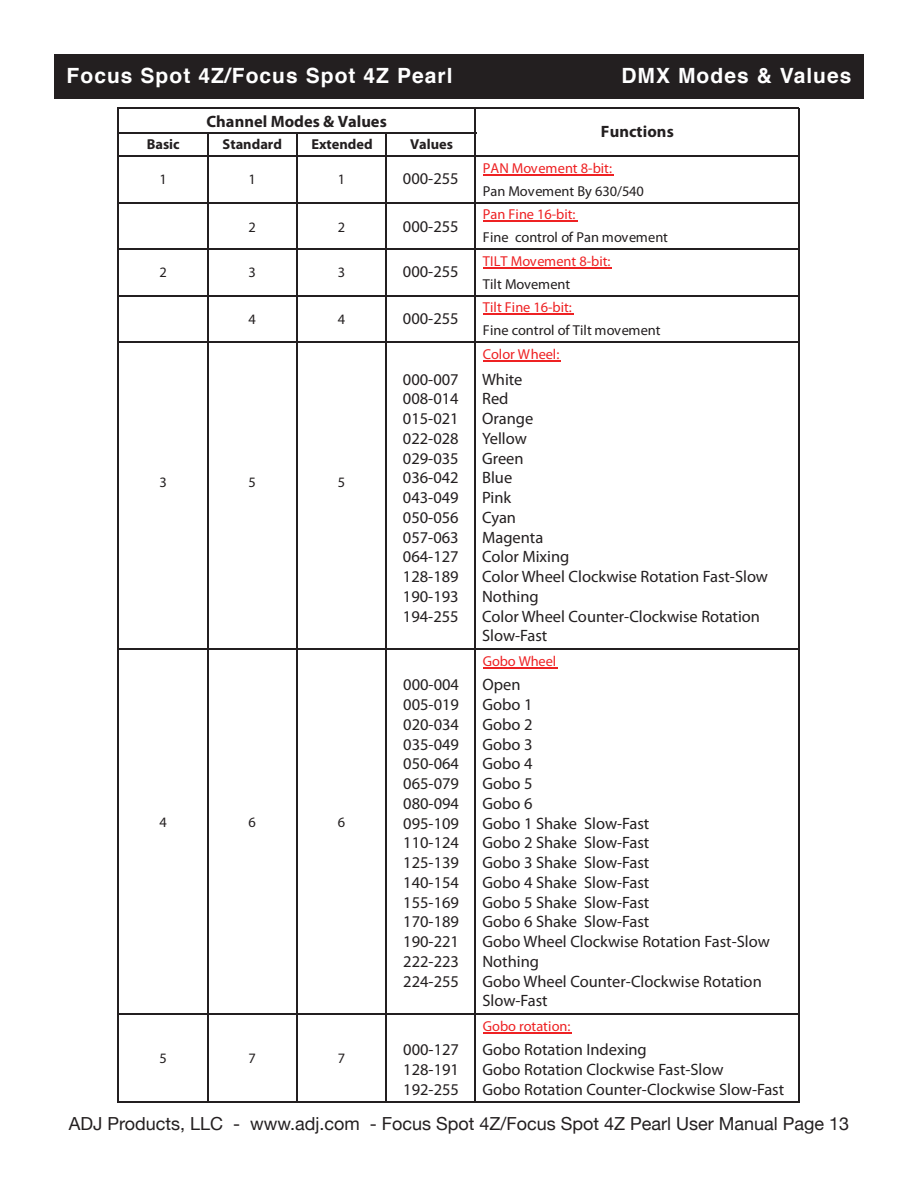
<style>
.page{position:relative;width:918px;height:1188px;background:#fff}
.page>*{position:absolute;margin:0;border:0;box-sizing:border-box;transform-origin:0 0}
.t1{font:700 21px "Helvetica";letter-spacing:.05em;color:#fff}
.t2{font:18px "Helvetica Neue";color:#231f20}
.t3{font:16.5px/19.8px "Myriad Pro";color:#231f20;text-align:justify}
.t4{font:700 16.5px "Myriad Pro";letter-spacing:.005em;color:#231f20}
.t5{font:14.4px/23.2px "Myriad Pro";color:#231f20}
.t6{font:14.4px/23.4px "Myriad Pro";letter-spacing:-.01em;color:#ee2123}
.t7{font:700 14.4px "Myriad Pro";color:#231f20}
.s1{color:#ee2123}
.s2{color:#231f20}
</style>
<div class="page">
<div style="left:54px;top:54px;width:810px;height:44px;background:#231f20"></div>
<hr style="left:119px;top:108px;width:356px;height:1px;background:#231f20">
<hr style="left:476px;top:108px;width:323px;height:1px;background:#231f20">
<hr style="left:117px;top:108px;width:1px;height:992px;background:#231f20">
<hr style="left:118px;top:132px;width:358px;height:2px;background:#231f20">
<hr style="left:207px;top:134px;width:1px;height:968px;background:#231f20">
<hr style="left:296px;top:134px;width:2px;height:968px;background:#231f20">
<hr style="left:385px;top:134px;width:2px;height:968px;background:#231f20">
<hr style="left:475px;top:109px;width:1px;height:993px;background:#231f20">
<hr style="left:483px;top:174px;width:130px;height:1px;background:#ee2123">
<hr style="left:118px;top:155px;width:681px;height:2px;background:#231f20">
<hr style="left:483px;top:220px;width:95px;height:1px;background:#ee2123">
<hr style="left:118px;top:202px;width:681px;height:1px;background:#231f20">
<hr style="left:483px;top:267px;width:128px;height:1px;background:#ee2123">
<hr style="left:118px;top:248px;width:681px;height:2px;background:#231f20">
<hr style="left:483px;top:313px;width:91px;height:1px;background:#ee2123">
<hr style="left:118px;top:295px;width:681px;height:1px;background:#231f20">
<hr style="left:483px;top:360px;width:78px;height:1px;background:#ee2123">
<hr style="left:118px;top:341px;width:681px;height:2px;background:#231f20">
<hr style="left:483px;top:668px;width:75px;height:1px;background:#ee2123">
<hr style="left:119px;top:648px;width:680px;height:1px;background:#231f20">
<hr style="left:483px;top:1032px;width:88px;height:1px;background:#ee2123">
<hr style="left:118px;top:1013px;width:681px;height:1px;background:#231f20">
<hr style="left:117px;top:1101px;width:682px;height:1px;background:#231f20">
<hr style="left:798px;top:108px;width:1px;height:994px;background:#231f20">
<p class="t1" style="left:67px;top:59px;width:388px">Focus Spot 4Z/Focus Spot 4Z Pearl</p>
<p class="t1" style="left:621px;top:59px;width:232px">DMX Modes &amp; Values</p>
<p class="t4" style="left:206px;top:111px;width:182px">Channel Modes &amp; Values</p>
<p class="t7" style="left:147px;top:135px;width:34px">Basic</p>
<p class="t7" style="left:223px;top:135px;width:61px">Standard</p>
<p class="t7" style="left:311px;top:135px;width:63px">Extended</p>
<p class="t5" style="left:159px;top:168px;width:9px">1</p>
<p class="t5" style="left:249px;top:168px;width:9px">1</p>
<p class="t5" style="left:338px;top:168px;width:9px">1</p>
<p class="t5" style="left:249px;top:215px;width:9px">2</p>
<p class="t5" style="left:338px;top:215px;width:9px">2</p>
<p class="t5" style="left:159px;top:261px;width:9px">2</p>
<p class="t5" style="left:249px;top:261px;width:9px">3</p>
<p class="t5" style="left:338px;top:261px;width:9px">3</p>
<p class="t5" style="left:249px;top:307px;width:9px">4</p>
<p class="t5" style="left:338px;top:307px;width:9px">4</p>
<p class="t5" style="left:159px;top:470px;width:9px">3</p>
<p class="t5" style="left:249px;top:470px;width:9px">5</p>
<p class="t5" style="left:338px;top:470px;width:9px">5</p>
<p class="t5" style="left:159px;top:810px;width:9px">4</p>
<p class="t5" style="left:249px;top:810px;width:9px">6</p>
<p class="t5" style="left:338px;top:810px;width:9px">6</p>
<p class="t5" style="left:159px;top:1046px;width:9px">5</p>
<p class="t5" style="left:249px;top:1046px;width:9px">7</p>
<p class="t5" style="left:338px;top:1046px;width:9px">7</p>
<p class="t7" style="left:410px;top:135px;width:44px">Values</p>
<p class="t3" style="left:403px;top:169px;width:57px">000-255</p>
<p class="t3" style="left:403px;top:216px;width:57px">000-255</p>
<p class="t3" style="left:403px;top:262px;width:57px">000-255</p>
<p class="t3" style="left:403px;top:308px;width:57px">000-255</p>
<p class="t4" style="left:601px;top:121px;width:74px">Functions</p>
<p class="t5" style="left:483px;top:156px;width:163px"><span class="s1">PAN Movement 8-bit:<br></span>Pan Movement By 630/540</p>
<p class="t5" style="left:483px;top:202px;width:187px"><span class="s1">Pan Fine 16-bit:<br></span>Fine control of Pan movement</p>
<p class="t6" style="left:483px;top:249px;width:129px">TILT Movement 8-bit:<br><span class="s2">Tilt Movement</span></p>
<p class="t5" style="left:483px;top:295px;width:179px"><span class="s1">Tilt Fine 16-bit:<br></span>Fine control of Tilt movement</p>
<p class="t6" style="left:483px;top:342px;width:78px">Color Wheel:</p>
<p class="t3" style="left:403px;top:369px;width:57px">000-007<br>008-014<br>015-021<br>022-028<br>029-035<br>036-042<br>043-049<br>050-056<br>057-063<br>064-127<br>128-189<br>190-193<br>194-255</p>
<p class="t3" style="left:482px;top:369px;width:287px;text-align:left">White<br>Red<br>Orange<br>Yellow<br>Green<br>Blue<br>Pink<br>Cyan<br>Magenta<br>Color Mixing<br>Color Wheel Clockwise Rotation Fast-Slow<br>Nothing<br>Color Wheel Counter-Clockwise Rotation<br>Slow-Fast</p>
<p class="t3" style="left:403px;top:675px;width:57px">000-004<br>005-019<br>020-034<br>035-049<br>050-064<br>065-079<br>080-094<br>095-109<br>110-124<br>125-139<br>140-154<br>155-169<br>170-189<br>190-221<br>222-223<br>224-255</p>
<p class="t3" style="left:482px;top:675px;width:289px;text-align:left">Open<br>Gobo 1<br>Gobo 2<br>Gobo 3<br>Gobo 4<br>Gobo 5<br>Gobo 6<br>Gobo 1 Shake Slow-Fast<br>Gobo 2 Shake Slow-Fast<br>Gobo 3 Shake Slow-Fast<br>Gobo 4 Shake Slow-Fast<br>Gobo 5 Shake Slow-Fast<br>Gobo 6 Shake Slow-Fast<br>Gobo Wheel Clockwise Rotation Fast-Slow<br>Nothing<br>Gobo Wheel Counter-Clockwise Rotation<br>Slow-Fast</p>
<p class="t3" style="left:403px;top:1040px;width:57px">000-127<br>128-191<br>192-255</p>
<p class="t3" style="left:482px;top:1040px;width:303px;text-align:left">Gobo Rotation Indexing<br>Gobo Rotation Clockwise Fast-Slow<br>Gobo Rotation Counter-Clockwise Slow-Fast</p>
<p class="t6" style="left:483px;top:650px;width:75px">Gobo Wheel</p>
<p class="t6" style="left:483px;top:1014px;width:89px">Gobo rotation:</p>
<p class="t2" style="left:69px;top:1110px;width:782px">ADJ Products, LLC - www.adj.com - Focus Spot 4Z/Focus Spot 4Z Pearl User Manual Page 13</p>
</div>
